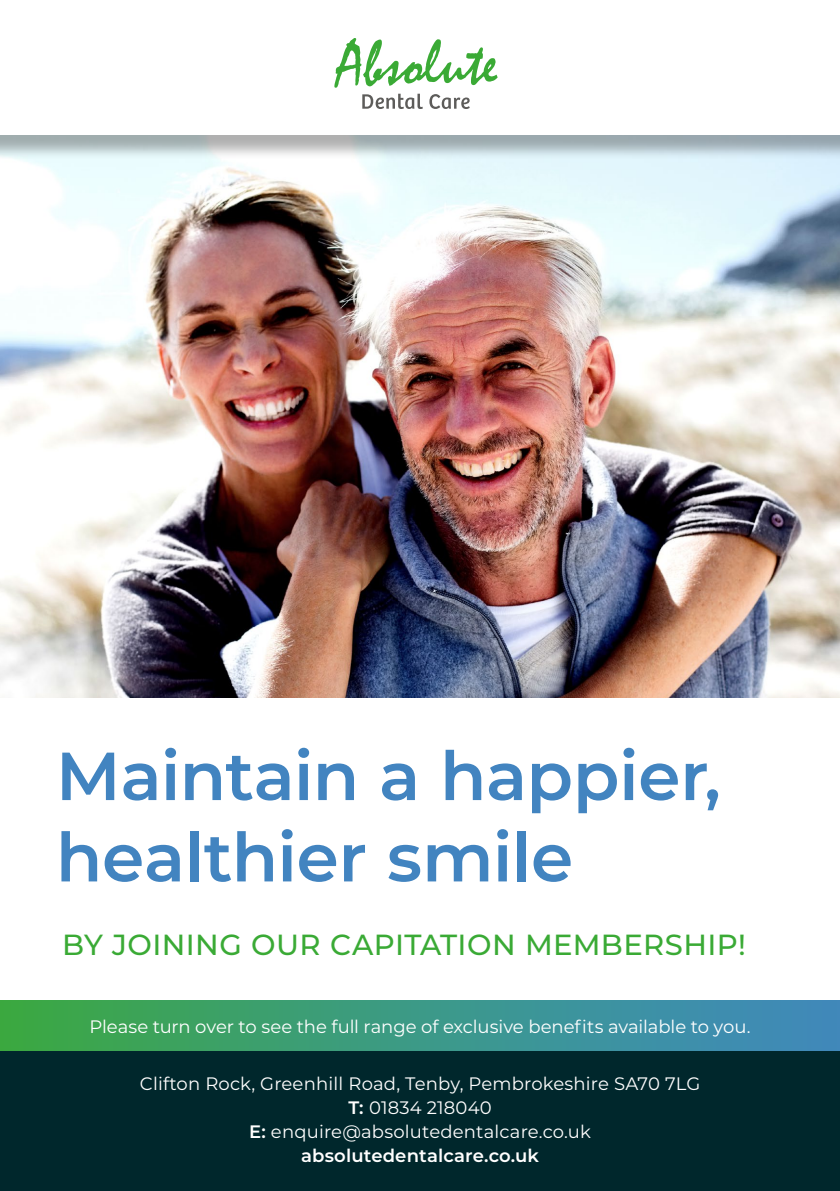
<style>
.page{position:relative;width:840px;height:1191px;background:#fff}
.page>*{position:absolute;margin:0;border:0;box-sizing:border-box;transform-origin:0 0}
.t1{font:600 67.8px/81.4px "Montserrat";letter-spacing:-.005em;color:#4284c0}
.t2{font:500 29px "Montserrat";letter-spacing:.01em;color:#3aaa35}
.t3{font:18px/24px "Montserrat";letter-spacing:.01em;color:#fff;text-align:center}
.s1{font-weight:600}
</style>
<div class="page">
<img style="left:0;top:160px;width:839px;height:538px">
<div style="left:0;top:1050px;width:839px;height:141px;background:#00272c"></div>
<div style="left:0;top:0;width:839px;height:160px;background:#000;opacity:.31"></div>
<div style="left:0;top:0;width:839px;height:135px;background:#fff"></div>
<svg style="left:334px;top:38px;width:163px;height:50px"></svg>
<svg style="left:362px;top:94px;width:107px;height:15px"></svg>
<div style="left:0;top:1000px;width:839px;height:50px;background:linear-gradient(to right,#3ba945,#3e89c2)"></div>
<h1 class="t1" style="left:56px;top:732px;width:666px">Maintain a happier, healthier smile</h1>
<h2 class="t2" style="left:62px;top:924px;width:685px">BY JOINING OUR CAPITATION MEMBERSHIP!</h2>
<p class="t3" style="left:89px;top:1013px;width:662px">Please turn over to see the full range of exclusive benefits available to you.</p>
<p class="t3" style="left:140px;top:1071px;width:561px">Clifton Rock, Greenhill Road, Tenby, Pembrokeshire SA70 7LG <span class="s1">T:</span> 01834 218040<br><span class="s1">E:</span> enquire@absolutedentalcare.co.uk <span class="s1">absolutedentalcare.co.uk</span></p>
</div>
